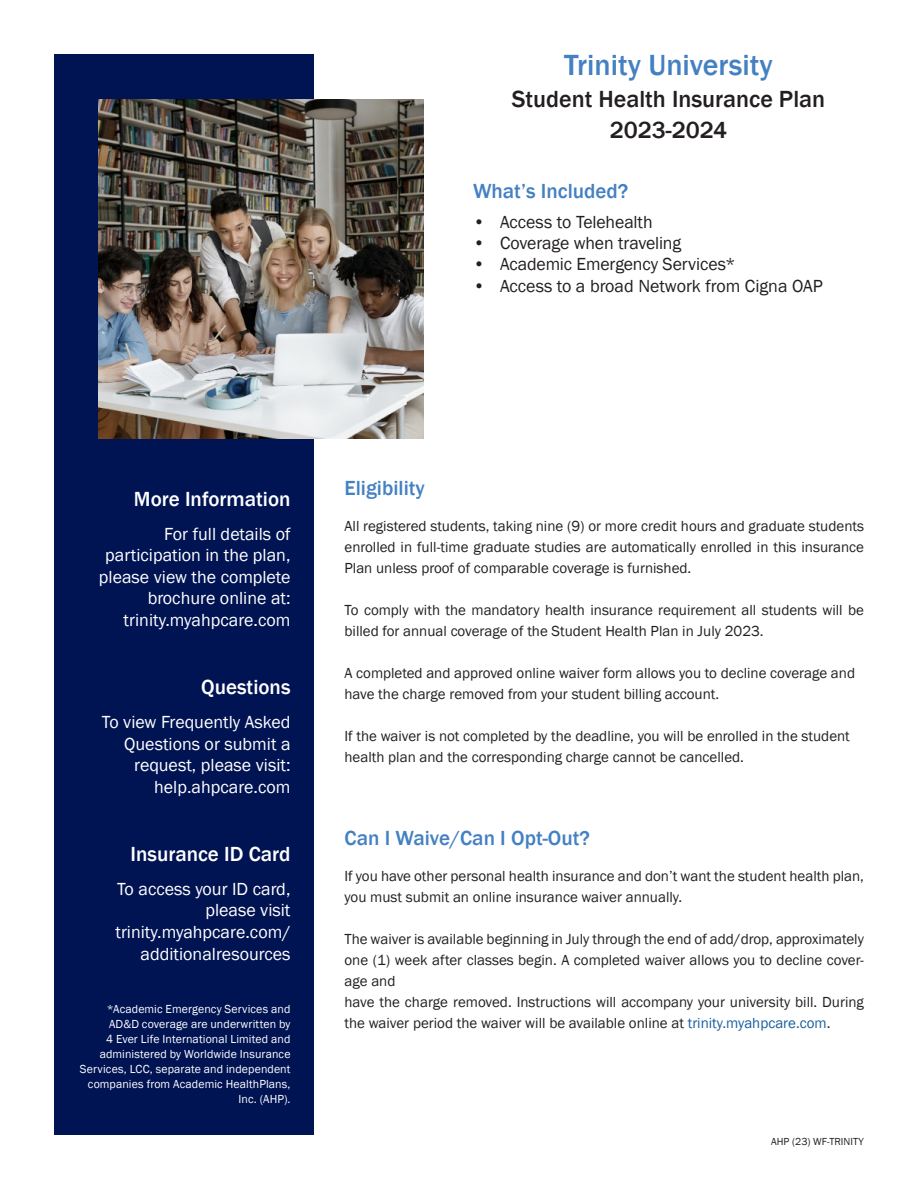
<style>
.page{position:relative;width:918px;height:1188px;background:#fff}
.page>*{position:absolute;margin:0;border:0;box-sizing:border-box;transform-origin:0 0}
.t1{font:500 30px "Franklin Gothic";color:#4480c2}
.t2{font:500 24px "Franklin Gothic";color:#231f20}
.t3{font:500 21px "Franklin Gothic";color:#4480c2}
.t4{font:500 21px "Franklin Gothic";color:#fff}
.t5{font:18px/21.6px "Franklin Gothic";color:#fff;text-align:right}
.t6{font:18px "Franklin Gothic";letter-spacing:-.005em;color:#231f20}
.t7{font:15px/21px "Franklin Gothic";color:#231f20}
.t8{font:12px/15px "Franklin Gothic";letter-spacing:.01em;color:#fff;text-align:right}
.t9{font:10.5px "Franklin Gothic";color:#231f20}
.s1{color:#175d9e}
</style>
<div class="page">
<div style="left:54px;top:54px;width:259px;height:1080px;background:#001353"></div>
<img style="left:98px;top:99px;width:325px;height:339px">
<p class="t1" style="left:564px;top:46px;width:210px">Trinity University</p>
<p class="t2" style="left:512px;top:84px;width:315px">Student Health Insurance Plan</p>
<p class="t2" style="left:610px;top:115px;width:119px">2023-2024</p>
<p class="t3" style="left:473px;top:178px;width:157px">What’s Included?</p>
<p class="t6" style="left:473px;top:211px;width:181px">• Access to Telehealth</p>
<p class="t6" style="left:473px;top:232px;width:210px">• Coverage when traveling</p>
<p class="t6" style="left:473px;top:253px;width:264px">• Academic Emergency Services*</p>
<p class="t6" style="left:473px;top:274px;width:351px">• Access to a broad Network from Cigna OAP</p>
<p class="t4" style="left:134px;top:486px;width:158px">More Information</p>
<p class="t5" style="left:99px;top:523px;width:193px">For full details of participation in the plan, please view the complete</p>
<p class="t5" style="left:148px;top:588px;width:144px">brochure online at:</p>
<p class="t5" style="left:124px;top:610px;width:168px">trinity.myahpcare.com</p>
<p class="t4" style="left:201px;top:674px;width:91px">Questions</p>
<p class="t5" style="left:102px;top:712px;width:190px">To view Frequently Asked<br>Questions or submit a request, please visit:</p>
<p class="t5" style="left:154px;top:776px;width:138px">help.ahpcare.com</p>
<p class="t4" style="left:131px;top:841px;width:162px">Insurance ID Card</p>
<p class="t5" style="left:117px;top:878px;width:175px">To access your ID card, please visit</p>
<p class="t5" style="left:115px;top:922px;width:177px">trinity.myahpcare.com/ additionalresources</p>
<p class="t8" style="left:80px;top:1001px;width:212px">*Academic Emergency Services and AD&amp;D coverage are underwritten by<br>4 Ever Life International Limited and administered by Worldwide Insurance Services, LCC, separate and independent companies from Academic HealthPlans, Inc. (AHP).</p>
<p class="t3" style="left:345px;top:475px;width:82px">Eligibility</p>
<p class="t7" style="left:345px;top:516px;width:521px">All registered students, taking nine (9) or more credit hours and graduate students</p>
<p class="t7" style="left:345px;top:537px;width:521px">enrolled in full-time graduate studies are automatically enrolled in this insurance<br>Plan unless proof of comparable coverage is furnished.</p>
<p class="t7" style="left:345px;top:600px;width:521px">To comply with the mandatory health insurance requirement all students will be billed for annual coverage of the Student Health Plan in July 2023.</p>
<p class="t7" style="left:345px;top:663px;width:512px">A completed and approved online waiver form allows you to decline coverage and</p>
<p class="t7" style="left:345px;top:684px;width:376px">have the charge removed from your student billing account.</p>
<p class="t7" style="left:345px;top:726px;width:507px">If the waiver is not completed by the deadline, you will be enrolled in the student</p>
<p class="t7" style="left:345px;top:747px;width:401px">health plan and the corresponding charge cannot be cancelled.</p>
<p class="t3" style="left:345px;top:825px;width:247px">Can I Waive/Can I Opt-Out?</p>
<p class="t7" style="left:345px;top:866px;width:521px">If you have other personal health insurance and don’t want the student health plan,</p>
<p class="t7" style="left:345px;top:887px;width:339px">you must submit an online insurance waiver annually.</p>
<p class="t7" style="left:345px;top:929px;width:521px">The waiver is available beginning in July through the end of add/drop, approximately</p>
<p class="t7" style="left:345px;top:950px;width:521px">one (1) week after classes begin. A completed waiver allows you to decline cover&shy;age and</p>
<p class="t7" style="left:345px;top:992px;width:521px">have the charge removed. Instructions will accompany your university bill. During the waiver period the waiver will be available online at <span class="s1">trinity.myahpcare.com</span>.</p>
<p class="t9" style="left:771px;top:1135px;width:94px">AHP (23) WF-TRINITY</p>
</div>
